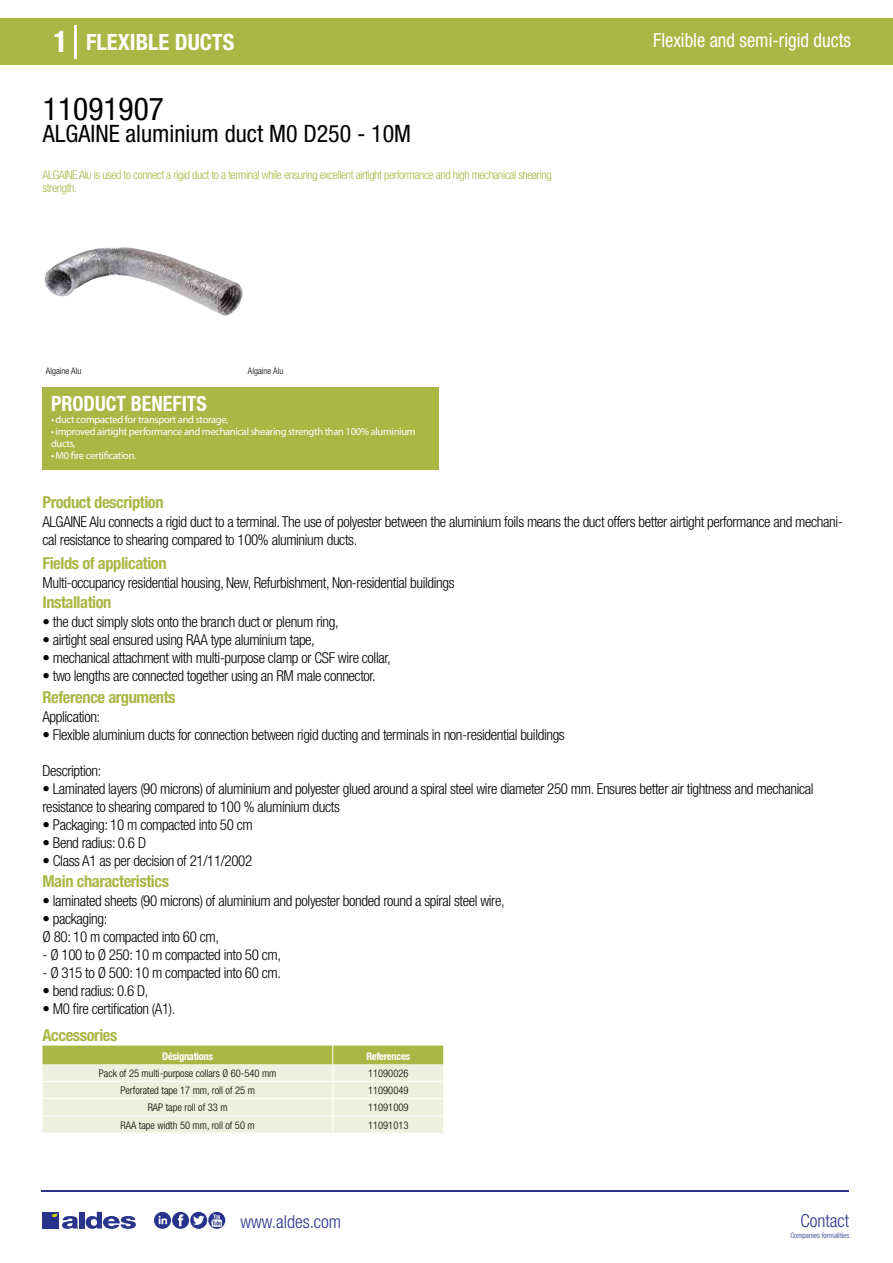
<style>
.page{position:relative;width:893px;height:1263px;background:#fff}
.page>*{position:absolute;margin:0;border:0;box-sizing:border-box;transform-origin:0 0}
.t1{font:condensed 31.5px "Helvetica Neue LT Std";color:#000}
.t2{font:condensed 24px "Helvetica Neue LT Std";color:#000}
.t3{font:700 condensed 22.5px "Helvetica Neue LT Std";color:#fff}
.t4{font:700 condensed 21px "Helvetica Neue";color:#fff;scale:.95 1}
.t5{font:condensed 19.5px "Helvetica Neue LT Std";color:#fff;scale:.95 1}
.t6{font:300 condensed 18px "Helvetica Neue";color:#28348b}
.t7{font:700 condensed 16.5px "Helvetica Neue LT Std";letter-spacing:-.025em;color:#a9b745}
.t8{font:300 condensed 15px/18px "Helvetica Neue LT Std";letter-spacing:-.025em;color:#000}
.t9{font:300 condensed 12px/13.5px "Helvetica Neue LT Std";letter-spacing:-.035em;color:#a9b745}
.t10{font:300 condensed 10.5px "Helvetica Neue";color:#000}
.t11{font:10.5px/12px "Myriad Pro";letter-spacing:-.03em;color:#fff}
.t12{font:700 condensed 10.5px "Helvetica Neue";letter-spacing:-.03em;color:#fff}
.t13{font:300 condensed 9px "Helvetica Neue";color:#000}
.t14{font:300 condensed 7.5px "Helvetica Neue";color:#28348b}
.s1{font-size:30px}
</style>
<div class="page">
<div style="left:0;top:18px;width:893px;height:46px;background:#a9b745"></div>
<div style="left:43px;top:387px;width:396px;height:83px;background:#a9b745"></div>
<hr style="left:74px;top:25px;width:2px;height:33px;background:#fff">
<svg style="left:44px;top:247px;width:199px;height:69px"></svg>
<svg style="left:43px;top:1045px;width:401px;height:88px;background:#dfe4bd"></svg>
<hr style="left:41px;top:1190px;width:808px;height:1px;background:#28348b">
<svg style="left:154px;top:1212px;width:71px;height:17px"></svg>
<div style="left:42px;top:1212px;width:17px;height:16px;background:#28348b"></div>
<div style="left:79px;top:1212px;width:5px;height:16px;background:#28348b"></div>
<svg style="left:86px;top:1212px;width:50px;height:17px"></svg>
<svg style="left:52px;top:1213px;width:26px;height:16px"></svg>
<h3 class="t3" style="left:54px;top:28px;width:182px"><span class="s1">1</span> FLEXIBLE DUCTS</h3>
<h3 class="t5" style="left:653px;top:29px;width:210px">Flexible and semi-rigid ducts</h3>
<h1 class="t1" style="left:43px;top:91px;width:122px">11091907</h1>
<h2 class="t2" style="left:43px;top:120px;width:370px">ALGAINE aluminium duct M0 D250 - 10M</h2>
<p class="t9" style="left:43px;top:167px;width:511px">ALGAINE Alu is used to connect a rigid duct to a terminal while ensuring excellent airtight performance and high mechanical shearing strength.</p>
<p class="t13" style="left:46px;top:365px;width:37px">Algaine Alu</p>
<p class="t13" style="left:248px;top:365px;width:37px">Algaine Alu</p>
<h3 class="t4" style="left:51px;top:391px;width:166px">PRODUCT BENEFITS</h3>
<p class="t11" style="left:51px;top:413px;width:179px">• duct compacted for transport and storage,</p>
<p class="t11" style="left:51px;top:425px;width:366px">• improved airtight performance and mechanical shearing strength than 100% aluminium ducts,</p>
<p class="t11" style="left:51px;top:449px;width:87px">• M0 fire certification.</p>
<p class="t7" style="left:43px;top:492px;width:123px">Product description</p>
<p class="t8" style="left:43px;top:513px;width:802px">ALGAINE Alu connects a rigid duct to a terminal. The use of polyester between the aluminium foils means the duct offers better airtight performance and mechani&shy;cal resistance to shearing compared to 100% aluminium ducts.</p>
<p class="t8" style="left:43px;top:573px;width:413px">Multi-occupancy residential housing, New, Refurbishment, Non-residential buildings</p>
<p class="t8" style="left:43px;top:613px;width:298px">• the duct simply slots onto the branch duct or plenum ring,</p>
<p class="t8" style="left:43px;top:631px;width:274px">• airtight seal ensured using RAA type aluminium tape,</p>
<p class="t8" style="left:43px;top:649px;width:350px">• mechanical attachment with multi-purpose clamp or CSF wire collar,</p>
<p class="t8" style="left:43px;top:667px;width:335px">• two lengths are connected together using an RM male connector.</p>
<p class="t7" style="left:43px;top:553px;width:126px">Fields of application</p>
<p class="t7" style="left:43px;top:592px;width:70px">Installation</p>
<p class="t7" style="left:43px;top:687px;width:135px">Reference arguments</p>
<p class="t8" style="left:43px;top:708px;width:59px">Application:</p>
<p class="t8" style="left:43px;top:726px;width:524px">• Flexible aluminium ducts for connection between rigid ducting and terminals in non-residential buildings</p>
<p class="t8" style="left:43px;top:762px;width:60px">Description:</p>
<p class="t8" style="left:43px;top:780px;width:773px">• Laminated layers (90 microns) of aluminium and polyester glued around a spiral steel wire diameter 250 mm. Ensures better air tightness and mechanical resistance to shearing compared to 100 % aluminium ducts</p>
<p class="t8" style="left:43px;top:816px;width:212px">• Packaging: 10 m compacted into 50 cm</p>
<p class="t8" style="left:43px;top:834px;width:105px">• Bend radius: 0.6 D</p>
<p class="t8" style="left:43px;top:852px;width:211px">• Class A1 as per decision of 21/11/2002</p>
<p class="t7" style="left:43px;top:871px;width:128px">Main characteristics</p>
<p class="t8" style="left:43px;top:892px;width:464px">• laminated sheets (90 microns) of aluminium and polyester bonded round a spiral steel wire,</p>
<p class="t8" style="left:43px;top:910px;width:178px">• packaging:<br>Ø 80: 10 m compacted into 60 cm,</p>
<p class="t8" style="left:43px;top:946px;width:240px">- Ø 100 to Ø 250: 10 m compacted into 50 cm,</p>
<p class="t8" style="left:43px;top:964px;width:240px">- Ø 315 to Ø 500: 10 m compacted into 60 cm.</p>
<p class="t8" style="left:43px;top:982px;width:107px">• bend radius: 0.6 D,</p>
<p class="t8" style="left:43px;top:1000px;width:134px">• M0 fire certification (A1).</p>
<p class="t7" style="left:43px;top:1025px;width:76px">Accessories</p>
<p class="t12" style="left:162px;top:1050px;width:52px">Désignations</p>
<p class="t12" style="left:366px;top:1050px;width:45px">References</p>
<p class="t10" style="left:99px;top:1067px;width:179px">Pack of 25 multi-purpose collars Ø 60-540 mm</p>
<p class="t10" style="left:368px;top:1067px;width:42px">11090026</p>
<p class="t10" style="left:120px;top:1084px;width:136px">Perforated tape 17 mm, roll of 25 m</p>
<p class="t10" style="left:368px;top:1084px;width:42px">11090049</p>
<p class="t10" style="left:148px;top:1102px;width:81px">RAP tape roll of 33 m</p>
<p class="t10" style="left:368px;top:1102px;width:42px">11091009</p>
<p class="t10" style="left:121px;top:1119px;width:136px">RAA tape width 50 mm, roll of 50 m</p>
<p class="t10" style="left:368px;top:1119px;width:42px">11091013</p>
<p class="t6" style="left:240px;top:1211px;width:102px">www.aldes.com</p>
<p class="t6" style="left:800px;top:1211px;width:50px">Contact</p>
<p class="t14" style="left:790px;top:1230px;width:60px">Companies formalities</p>
</div>
